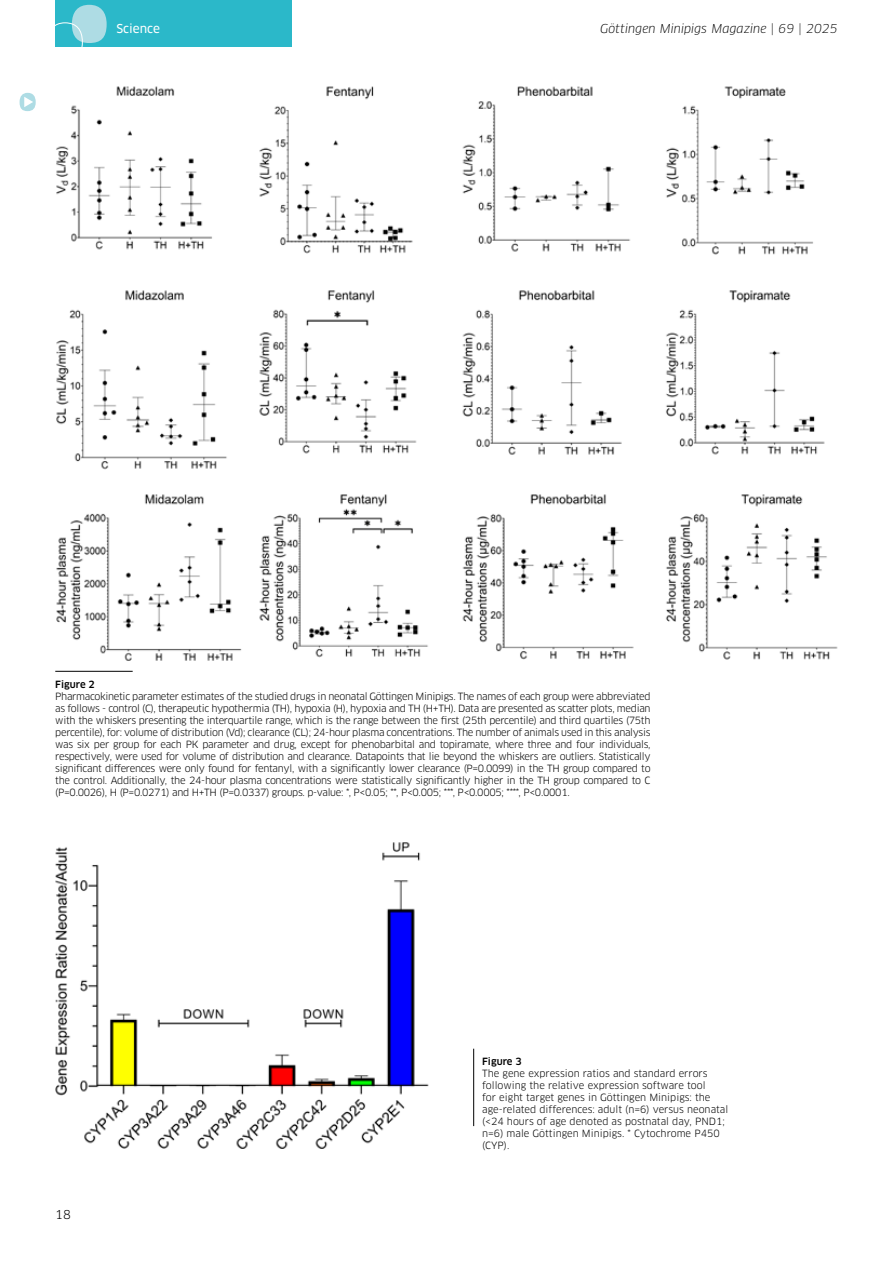
<style>
.page{position:relative;width:893px;height:1263px;background:#fff}
.page>*{position:absolute;margin:0;border:0;box-sizing:border-box;transform-origin:0 0}
.t1{font:italic 12px "Clan OT";color:#000}
.t2{font:12px "Clan OT News";color:#fff}
.t3{font:12px "Clan OT";color:#000}
.t4{font:9.75px/12px "Clan OT";color:#000;text-align:justify}
.t5{font:500 9.75px "Clan OT";color:#000}
</style>
<div class="page">
<div style="left:55px;top:0;width:236px;height:47px;background:#2bb8c9"></div>
<div style="left:72px;top:5px;width:35px;height:38px;background:#aedce4;border-radius:50%"></div>
<div style="left:48px;top:23px;width:35px;height:38px;border:1px solid #fff;border-radius:50%"></div>
<hr style="left:55px;top:671px;width:78px;height:1px;background:#000">
<img style="left:56px;top:86px;width:782px;height:575px">
<img style="left:55px;top:842px;width:374px;height:307px">
<hr style="left:473px;top:1049px;width:1px;height:77px;background:#000">
<div style="left:20px;top:93px;width:16px;height:18px;background:#aedce4;border-radius:50%"></div>
<svg style="left:24px;top:97px;width:9px;height:10px"></svg>
<p class="t2" style="left:116px;top:21px;width:45px">Science</p>
<p class="t1" style="left:600px;top:22px;width:239px">Göttingen Minipigs Magazine | 69 | 2025</p>
<p class="t5" style="left:55px;top:678px;width:41px">Figure 2</p>
<p class="t4" style="left:55px;top:690px;width:597px">Pharmacokinetic parameter estimates of the studied drugs in neonatal Göttingen Minipigs. The names of each group were abbreviated as follows - control (C), therapeutic hypothermia (TH), hypoxia (H), hypoxia and TH (H+TH). Data are presented as scatter plots, median with the whiskers presenting the interquartile range, which is the range between the first (25th percentile) and third quartiles (75th percentile), for: volume of distribution (Vd); clearance (CL); 24-hour plasma concentrations. The number of animals used in this analysis was six per group for each PK parameter and drug, except for phenobarbital and topiramate, where three and four individuals, respectively, were used for volume of distribution and clearance. Datapoints that lie beyond the whiskers are outliers. Statistically significant differences were only found for fentanyl, with a significantly lower clearance (P=0.0099) in the TH group compared to the control. Additionally, the 24-hour plasma concentrations were statistically significantly higher in the TH group compared to C (P=0.0026), H (P=0.0271) and H+TH (P=0.0337) groups. p-value: *, P&lt;0.05; **, P&lt;0.005; ***, P&lt;0.0005; ****, P&lt;0.0001.</p>
<p class="t3" style="left:55px;top:1207px;width:17px">18</p>
<p class="t5" style="left:482px;top:1055px;width:41px">Figure 3</p>
<p class="t4" style="left:482px;top:1067px;width:248px;text-align:left">The gene expression ratios and standard errors following the relative expression software tool<br>for eight target genes in Göttingen Minipigs: the age-related differences: adult (n=6) versus neonatal (&lt;24 hours of age denoted as postnatal day, PND1; n=6) male Göttingen Minipigs. * Cytochrome P450 (CYP).</p>
</div>
